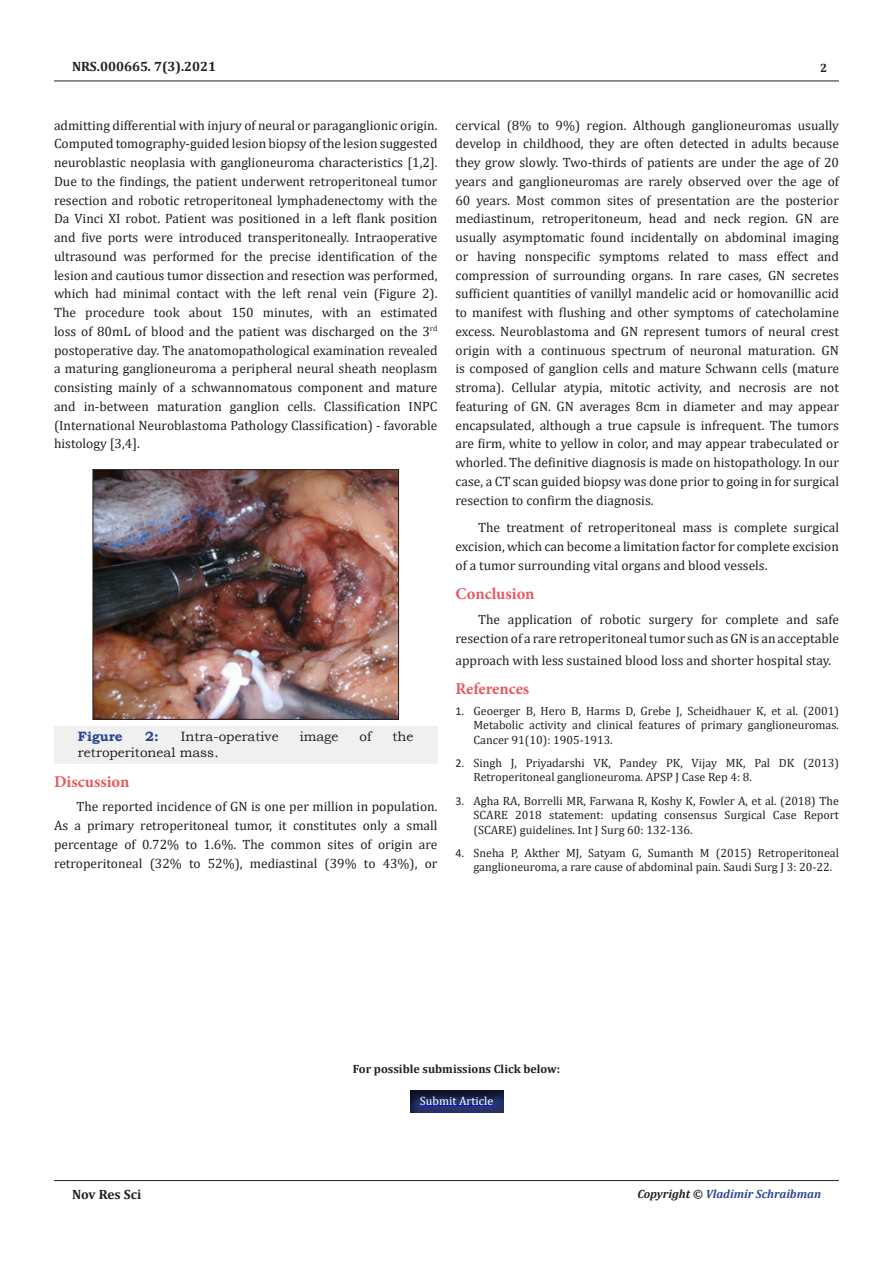
<style>
.page{position:relative;width:893px;height:1263px;background:#fff}
.page>*{position:absolute;margin:0;border:0;box-sizing:border-box;transform-origin:0 0}
.List_Paragraph{font:700 16.5px "Minion Pro";color:#e65960}
.List_Paragraph-2{font:13.5px/18.8px "Cambria";color:#231f20;text-align:justify}
.t1{font:13.5px "Bookman Old Style";color:#231f20}
.t2{font:700 13.5px "Cambria";color:#231f20}
.t3{font:700 13.5px "Bookman Old Style";color:#2a4791}
.t4{font:12px/14.4px "Cambria";color:#231f20;text-align:justify}
.t5{font:700 12px "Cambria";color:#231f20}
.t6{font:italic 700 12px "Cambria";color:#2a4791}
.t7{font:12px "Cambria";color:#fff}
.s1{font-family:"Calibri"}
.s2{color:#231f20}
</style>
<div class="page">
<hr style="left:54px;top:81px;width:785px;height:1px;background:#231f20">
<hr style="left:54px;top:1180px;width:785px;height:1px;background:#231f20">
<div style="left:54px;top:725px;width:383px;height:38px;background:#f0f0f0"></div>
<img style="left:95px;top:471px;width:302px;height:246px">
<div style="left:93px;top:469px;width:306px;height:250px;border:1px solid #231f20"></div>
<div style="left:409px;top:1087px;width:96px;height:25px;background:#231f20;opacity:.75"></div>
<hr style="left:420px;top:1105px;width:73px;height:1px;background:#00f">
<p class="t2" style="left:72px;top:56px;width:146px">NRS.000665. 7(3).2021</p>
<p class="t5" style="left:820px;top:60px;width:9px">2</p>
<p class="List_Paragraph-2" style="left:54px;top:116px;width:385px">admitting differential with injury of neural or paraganglionic origin.<br>Computed tomography-guided lesion biopsy of the lesion suggested neuroblastic neoplasia with ganglioneuroma characteristics [1,2].<br>Due to the findings, the patient underwent retroperitoneal tumor resection and robotic retroperitoneal lymphadenectomy with the Da Vinci XI robot. Patient was positioned in a left flank position and five ports were introduced transperitoneally. Intraoperative ultrasound was performed for the precise identification of the lesion and cautious tumor dissection and resection was performed, which had minimal contact with the left renal vein (Figure 2).<br>The procedure took about 150 minutes, with an estimated loss of 80mL of blood and the patient was discharged on the 3<sup>rd </sup>postoperative day. The anatomopathological examination revealed a maturing ganglioneuroma a peripheral neural sheath neoplasm consisting mainly of a schwannomatous component and mature and in-between maturation ganglion cells. Classification INPC (International Neuroblastoma Pathology Classification) - favorable histology [3,4].</p>
<p class="t3" style="left:78px;top:727px;width:46px">Figure</p>
<p class="t3" style="left:145px;top:727px;width:15px">2:</p>
<p class="t1" style="left:181px;top:728px;width:99px">Intra-operative</p>
<p class="t1" style="left:300px;top:728px;width:40px">image</p>
<p class="t1" style="left:360px;top:728px;width:13px">of</p>
<p class="t1" style="left:392px;top:728px;width:23px">the</p>
<p class="t1" style="left:78px;top:744px;width:142px">retroperitoneal mass.</p>
<p class="List_Paragraph" style="left:54px;top:770px;width:77px">Discussion</p>
<p class="List_Paragraph-2" style="left:54px;top:797px;width:385px;text-indent:22px">The reported incidence of GN is one per million in population.<br>As a primary retroperitoneal tumor, it constitutes only a small percentage of 0.72% to 1.6%. The common sites of origin are retroperitoneal (32% to 52%), mediastinal (39% to 43%), or</p>
<p class="List_Paragraph-2" style="left:455px;top:116px;width:385px">cervical (8% to 9%) region. Although ganglioneuromas usually develop in childhood, they are often detected in adults because they grow slowly. Two-thirds of patients are under the age of 20 years and ganglioneuromas are rarely observed over the age of 60 years. Most common sites of presentation are the posterior mediastinum, retroperitoneum, head and neck region. GN are usually asymptomatic found incidentally on abdominal imaging or having nonspecific symptoms related to mass effect and compression of surrounding organs. In rare cases, GN secretes sufficient quantities of vanillyl mandelic acid or homovanillic acid to manifest with flushing and other symptoms of catecholamine excess. Neuroblastoma and GN represent tumors of neural crest origin with a continuous spectrum of neuronal maturation. GN is composed of ganglion cells and mature Schwann cells (mature stroma). Cellular atypia, mitotic activity, and necrosis are not featuring of GN. GN averages 8cm in diameter and may appear encapsulated, although a true capsule is infrequent. The tumors are firm, white to yellow in color, and may appear trabeculated or whorled. The definitive diagnosis is made on histopathology. In our case, a CT scan guided biopsy was done prior to going in for surgical resection to confirm the diagnosis.</p>
<p class="List_Paragraph-2" style="left:455px;top:518px;width:385px;text-indent:22px">The treatment of retroperitoneal mass is complete surgical excision, which can become a limitation factor for complete excision of a tumor surrounding vital organs and blood vessels.</p>
<p class="List_Paragraph" style="left:455px;top:582px;width:81px">Conclusion</p>
<p class="List_Paragraph-2" style="left:455px;top:610px;width:385px;text-align:right">The application of robotic surgery for complete and safe resection of a rare retroperitoneal tumor such as GN is an acceptable</p>
<p class="List_Paragraph-2" style="left:455px;top:651px;width:377px">approach with less sustained blood loss and shorter hospital stay.</p>
<p class="List_Paragraph" style="left:455px;top:677px;width:75px">References</p>
<p class="t4" style="left:473px;top:703px;width:367px;text-indent:-18px"><span class="s1">1.</span> Geoerger B, Hero B, Harms D, Grebe J, Scheidhauer K, et al. (2001)<br>Metabolic activity and clinical features of primary ganglioneuromas.<br>Cancer 91(10): 1905-1913.</p>
<p class="t4" style="left:473px;top:756px;width:367px;text-indent:-18px"><span class="s1">2.</span> Singh J, Priyadarshi VK, Pandey PK, Vijay MK, Pal DK (2013)<br>Retroperitoneal ganglioneuroma. APSP J Case Rep 4: 8.</p>
<p class="t4" style="left:473px;top:793px;width:367px;text-indent:-18px"><span class="s1">3.</span> Agha RA, Borrelli MR, Farwana R, Koshy K, Fowler A, et al. (2018) The SCARE 2018 statement: updating consensus Surgical Case Report (SCARE) guidelines. Int J Surg 60: 132-136.</p>
<p class="t4" style="left:473px;top:846px;width:367px;text-indent:-18px"><span class="s1">4.</span> Sneha P, Akther MJ, Satyam G, Sumanth M (2015) Retroperitoneal ganglioneuroma, a rare cause of abdominal pain. Saudi Surg J 3: 20-22.</p>
<p class="t5" style="left:353px;top:1061px;width:209px">For possible submissions Click below:</p>
<p class="t7" style="left:420px;top:1093px;width:75px">Submit Article</p>
<p class="t2" style="left:72px;top:1185px;width:71px">Nov Res Sci</p>
<p class="t6" style="left:637px;top:1185px;width:185px"><span class="s2">Copyright ©</span> Vladimir Schraibman</p>
</div>
